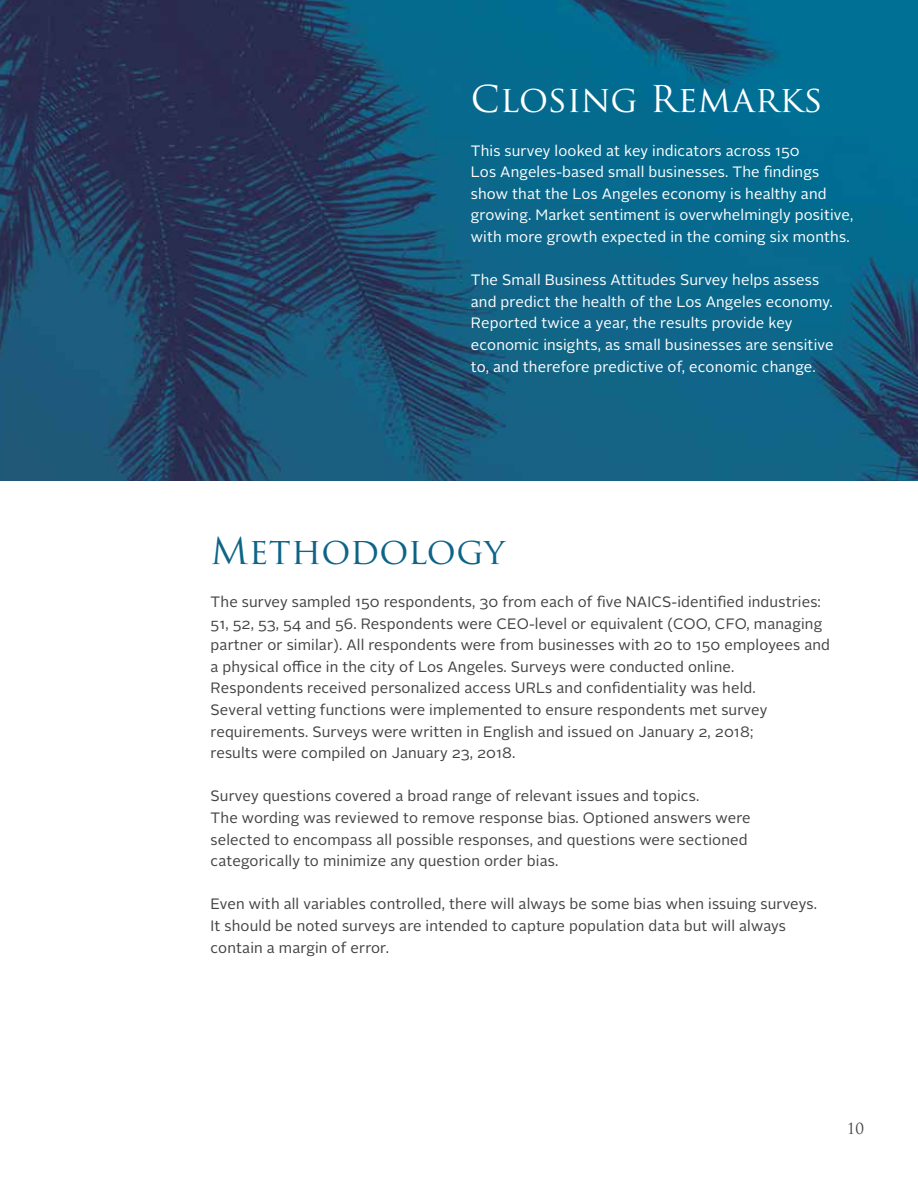
<style>
.page{position:relative;width:918px;height:1188px;background:#fff}
.page>*{position:absolute;margin:0;border:0;box-sizing:border-box;transform-origin:0 0}
.t1{font:36px "Trajan Pro";letter-spacing:.01em;color:#fff}
.t2{font:36px "Trajan Pro";letter-spacing:.01em;color:#0c6486}
.t3{font:15px/21.6px "Alright Sans";letter-spacing:.01em;color:#424243}
.t4{font:15px/21.6px "Alright Sans";letter-spacing:.01em;color:#fff}
.t5{font:15px "Trajan Pro";color:#424243}
</style>
<div class="page">
<img style="left:0;top:0;width:918px;height:481px">
<h1 class="t1" style="left:471px;top:76px;width:354px">Closing Remarks</h1>
<p class="t4" style="left:471px;top:140px;width:384px">This survey looked at key indicators across 150<br>Los Angeles-based small businesses. The findings show that the Los Angeles economy is healthy and growing. Market sentiment is overwhelmingly positive, with more growth expected in the coming six months.</p>
<p class="t4" style="left:471px;top:269px;width:364px">The Small Business Attitudes Survey helps assess and predict the health of the Los Angeles economy.<br>Reported twice a year, the results provide key economic insights, as small businesses are sensitive to, and therefore predictive of, economic change.</p>
<h1 class="t2" style="left:211px;top:528px;width:296px">Methodology</h1>
<p class="t3" style="left:211px;top:591px;width:621px">The survey sampled 150 respondents, 30 from each of five NAICS-identified industries:<br>51, 52, 53, 54 and 56. Respondents were CEO-level or equivalent (COO, CFO, managing partner or similar). All respondents were from businesses with 20 to 150 employees and a physical office in the city of Los Angeles. Surveys were conducted online.<br>Respondents received personalized access URLs and confidentiality was held.<br>Several vetting functions were implemented to ensure respondents met survey requirements. Surveys were written in English and issued on January 2, 2018;<br>results were compiled on January 23, 2018.</p>
<p class="t3" style="left:211px;top:786px;width:542px">Survey questions covered a broad range of relevant issues and topics.<br>The wording was reviewed to remove response bias. Optioned answers were selected to encompass all possible responses, and questions were sectioned categorically to minimize any question order bias.</p>
<p class="t3" style="left:211px;top:894px;width:608px">Even with all variables controlled, there will always be some bias when issuing surveys.<br>It should be noted surveys are intended to capture population data but will always contain a margin of error.</p>
<p class="t5" style="left:847px;top:1119px;width:19px">10</p>
</div>
